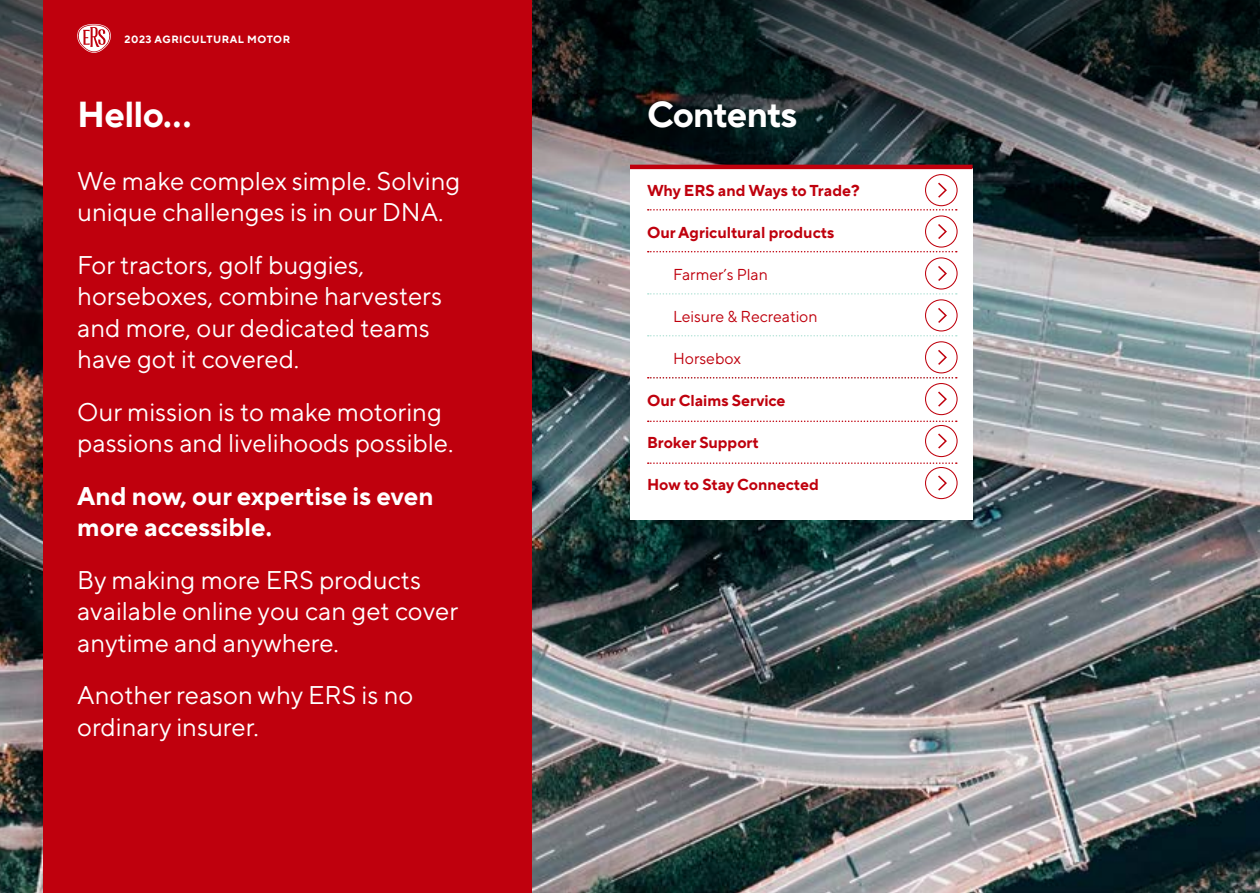
<style>
.page{position:relative;width:1260px;height:893px;background:#fff}
.page>*{position:absolute;margin:0;border:0;box-sizing:border-box;transform-origin:0 0}
.t1{font:700 36px "TT Norms Pro";letter-spacing:-.02em;color:#fff}
.t2{font:25.5px/31.5px "TT Norms Pro";color:#fff}
.t3{font:700 25.5px/31.5px "TT Norms Pro";color:#fff}
.t4{font:700 15.75px "TT Norms Pro";color:#bf000d}
.t5{font:15.75px "TT Norms Pro";color:#bf000d}
.t6{font:700 10.5px "TT Norms Pro";letter-spacing:.05em;color:#fff}
</style>
<div class="page">
<img style="left:0;top:200px;width:1260px;height:692px">
<svg style="left:0;top:0;width:1260px;height:200px;background:#394244"></svg>
<div style="left:43px;top:0;width:489px;height:892px;background:#bf000d"></div>
<div style="left:630px;top:168px;width:343px;height:351px;background:#fff"></div>
<svg style="left:77px;top:24px;width:34px;height:29px"></svg>
<hr style="left:630px;top:165px;width:343px;height:4px;background:#bf000d">
<svg style="left:648px;top:209px;width:309px;height:1px"></svg>
<svg style="left:648px;top:420px;width:309px;height:2px"></svg>
<svg style="left:648px;top:293px;width:309px;height:1px"></svg>
<svg style="left:648px;top:251px;width:309px;height:1px"></svg>
<svg style="left:648px;top:462px;width:309px;height:2px"></svg>
<svg style="left:648px;top:335px;width:309px;height:1px"></svg>
<svg style="left:648px;top:377px;width:309px;height:1px"></svg>
<div style="left:925px;top:174px;width:33px;height:32px;border:1px solid #bf000d;border-radius:50%"></div>
<svg style="left:938px;top:182px;width:9px;height:16px"></svg>
<div style="left:925px;top:215px;width:33px;height:32px;border:1px solid #bf000d;border-radius:50%"></div>
<svg style="left:938px;top:224px;width:9px;height:15px"></svg>
<div style="left:925px;top:257px;width:33px;height:32px;border:1px solid #bf000d;border-radius:50%"></div>
<svg style="left:938px;top:266px;width:9px;height:15px"></svg>
<div style="left:925px;top:299px;width:33px;height:32px;border:1px solid #bf000d;border-radius:50%"></div>
<svg style="left:938px;top:308px;width:9px;height:15px"></svg>
<div style="left:925px;top:341px;width:33px;height:32px;border:1px solid #bf000d;border-radius:50%"></div>
<svg style="left:938px;top:350px;width:9px;height:15px"></svg>
<div style="left:925px;top:383px;width:33px;height:32px;border:1px solid #bf000d;border-radius:50%"></div>
<svg style="left:938px;top:391px;width:9px;height:16px"></svg>
<div style="left:925px;top:425px;width:33px;height:32px;border:1px solid #bf000d;border-radius:50%"></div>
<svg style="left:938px;top:433px;width:9px;height:16px"></svg>
<div style="left:925px;top:467px;width:33px;height:32px;border:1px solid #bf000d;border-radius:50%"></div>
<svg style="left:938px;top:475px;width:9px;height:16px"></svg>
<p class="t6" style="left:125px;top:31px;width:167px">2023 AGRICULTURAL MOTOR</p>
<h1 class="t1" style="left:77px;top:87px;width:116px">Hello…</h1>
<h1 class="t1" style="left:647px;top:87px;width:152px">Contents</h1>
<p class="t2" style="left:77px;top:163px;width:385px">We make complex simple. Solving unique challenges is in our DNA.</p>
<p class="t2" style="left:77px;top:247px;width:366px">For tractors, golf buggies, horseboxes, combine harvesters and more, our dedicated teams have got it covered.</p>
<p class="t2" style="left:77px;top:394px;width:378px">Our mission is to make motoring passions and livelihoods possible.</p>
<p class="t3" style="left:77px;top:478px;width:358px">And now, our expertise is even more accessible.</p>
<p class="t2" style="left:77px;top:562px;width:382px">By making more ERS products available online you can get cover anytime and anywhere.</p>
<p class="t2" style="left:77px;top:677px;width:338px">Another reason why ERS is no ordinary insurer.</p>
<p class="t4" style="left:647px;top:178px;width:214px">Why ERS and Ways to Trade?</p>
<p class="t4" style="left:647px;top:220px;width:189px">Our Agricultural products</p>
<p class="t5" style="left:673px;top:263px;width:96px">Farmer’s Plan</p>
<p class="t5" style="left:673px;top:305px;width:146px">Leisure &amp; Recreation</p>
<p class="t5" style="left:673px;top:347px;width:69px">Horsebox</p>
<p class="t4" style="left:647px;top:388px;width:140px">Our Claims Service</p>
<p class="t4" style="left:647px;top:430px;width:113px">Broker Support</p>
<p class="t4" style="left:647px;top:472px;width:173px">How to Stay Connected</p>
</div>
